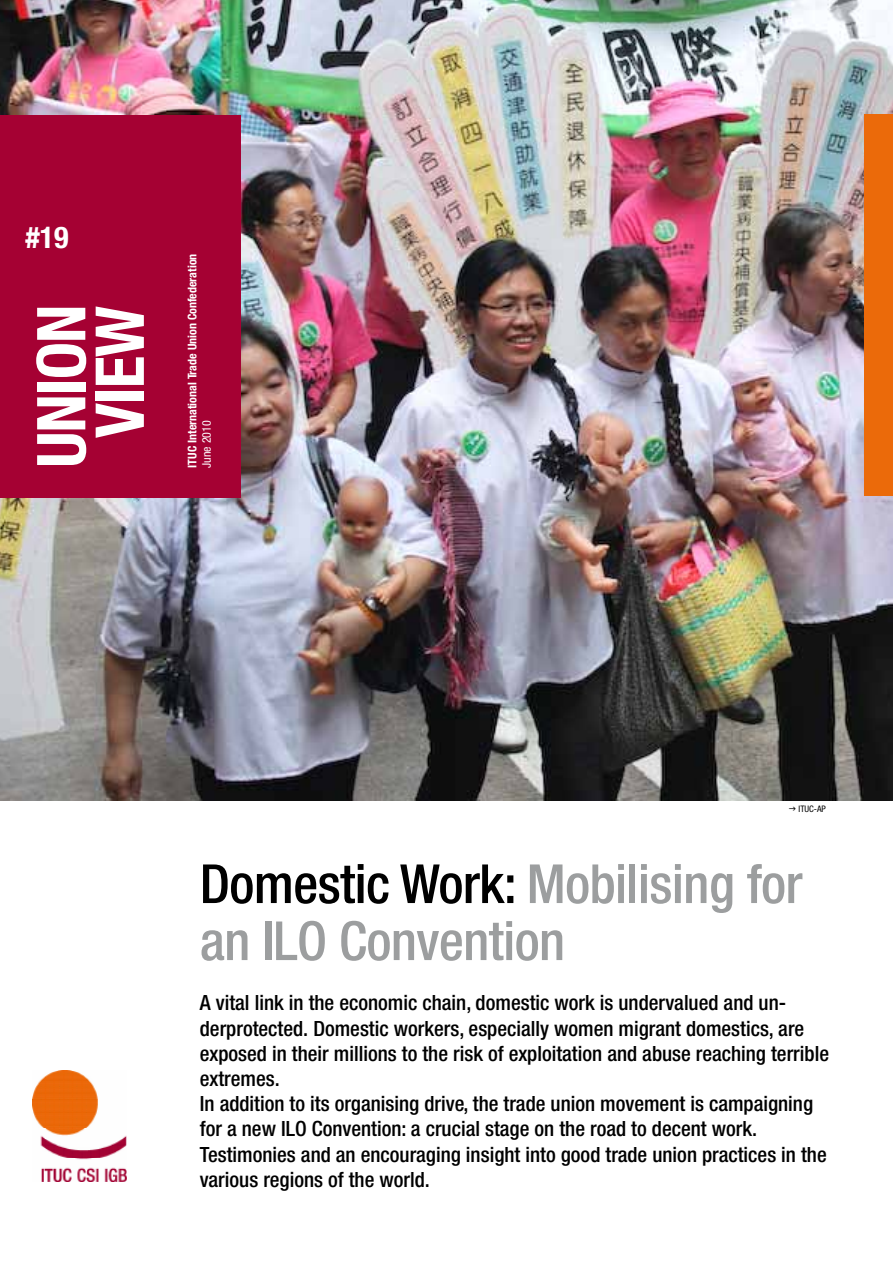
<style>
.page{position:relative;width:893px;height:1263px;background:#fff}
.page>*{position:absolute;margin:0;border:0;box-sizing:border-box;transform-origin:0 0}
.t1{font:700 condensed 67.5px/58.5px "Helvetica Neue";letter-spacing:-.02em;color:#fff;text-align:center}
.t2{font:500 condensed 54px/57px "Helvetica Neue";letter-spacing:-.01em;color:#9c9e9f}
.t3{font:700 condensed 30px "Helvetica Neue";color:#fff}
.t4{font:500 condensed 21px/25.2px "Helvetica Neue";color:#000}
.t5{font:700 condensed 12px "Helvetica Neue";color:#fff}
.t6{font:condensed 12px "Helvetica Neue";color:#fff}
.t7{font:condensed 9px "Helvetica Neue";color:#000}
.s1{color:#000}
</style>
<div class="page">
<img style="left:0;top:0;width:893px;height:800px">
<img style="left:33px;top:1070px;width:94px;height:111px">
<div style="left:865px;top:115px;width:28px;height:381px;background:#eb6a0a"></div>
<div style="left:0;top:115px;width:241px;height:382px;background:#a50133"></div>
<h3 class="t3" style="left:26px;top:219px;width:45px">#19</h3>
<h1 class="t1" style="left:31px;top:468px;width:165px;rotate:-90deg">UNION<br>VIEW</h1>
<p class="t5" style="left:185px;top:468px;width:216px;rotate:-90deg">ITUC International Trade Union Confederation</p>
<p class="t6" style="left:200px;top:468px;width:49px;rotate:-90deg">June 2010</p>
<p class="t7" style="left:799px;top:803px;width:29px">ITUC-AP</p>
<h2 class="t2" style="left:200px;top:855px;width:604px"><span class="s1">Domestic Work:</span> Mobilising for an ILO Convention</h2>
<p class="t4" style="left:200px;top:990px;width:631px">A vital link in the economic chain, domestic work is undervalued and un&shy;derprotected. Domestic workers, especially women migrant domestics, are exposed in their millions to the risk of exploitation and abuse reaching terrible extremes.<br>In addition to its organising drive, the trade union movement is campaigning for a new ILO Convention: a crucial stage on the road to decent work.<br>Testimonies and an encouraging insight into good trade union practices in the various regions of the world.</p>
</div>
